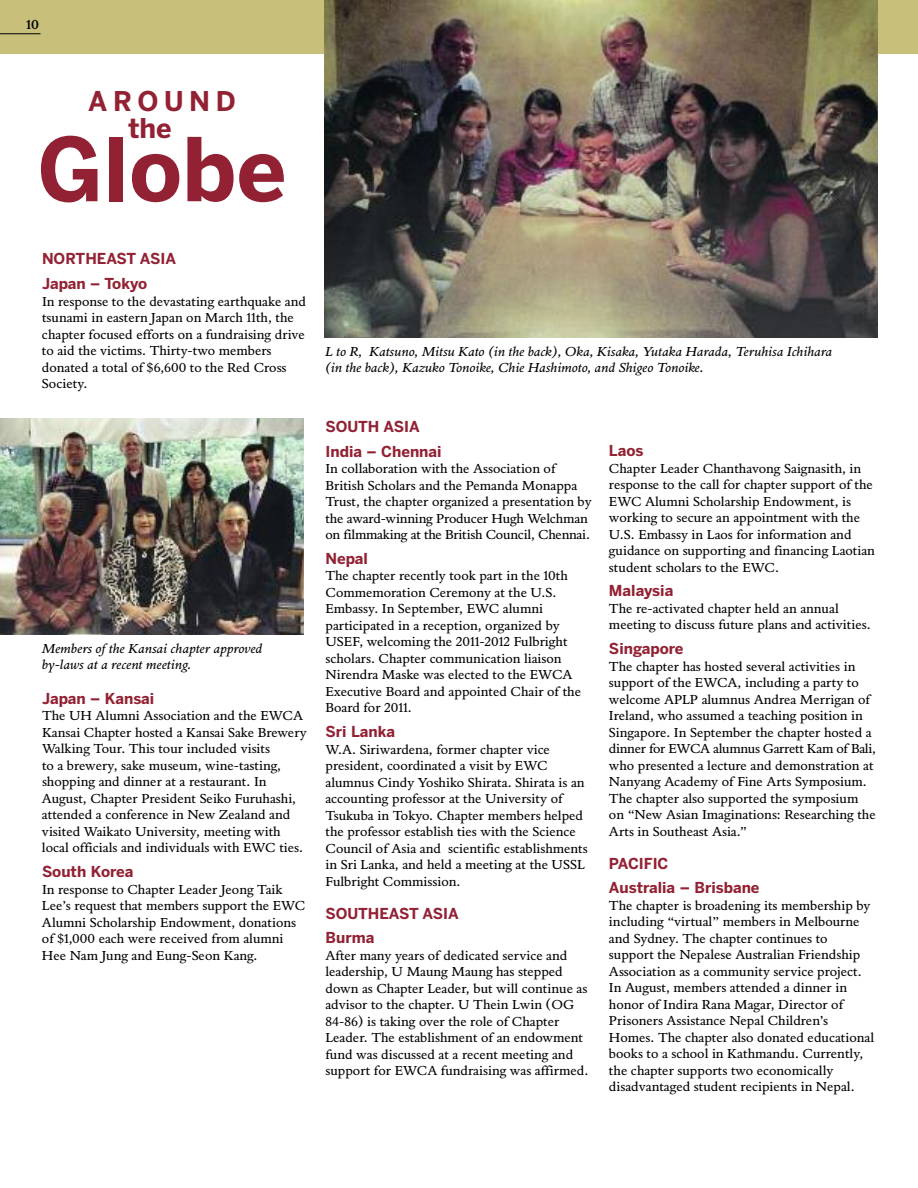
<style>
.page{position:relative;width:918px;height:1188px;background:#fff}
.page>*{position:absolute;margin:0;border:0;box-sizing:border-box;transform-origin:0 0}
.t1{font:700 87px "Benton Sans";color:#922133}
.t2{font:700 27px/27px "Benton Sans";letter-spacing:.205em;color:#922133}
.t3{font:700 15px/24.8px "Benton Sans";color:#922133}
.t4{font:13.5px/16.5px "Pietro Text";color:#000}
.t5{font:italic 13.5px/16.5px "Pietro Text";color:#000}
.t6{font:600 13.5px "Pietro Text";color:#000}
</style>
<div class="page">
<hr style="left:917px;top:506px;width:1px;height:682px;background:#eae2dd">
<div style="left:0;top:0;width:918px;height:54px;background:#c8bf7b"></div>
<hr style="left:0;top:33px;width:40px;height:1px;background:#000">
<img style="left:324px;top:0;width:554px;height:338px">
<hr style="left:917px;top:570px;width:1px;height:155px;background:#fff">
<img style="left:0;top:418px;width:304px;height:216px">
<p class="t6" style="left:26px;top:17px;width:14px">10</p>
<h2 class="t2" style="left:128px;top:90px;width:109px;text-indent:-40px">AROUND the</h2>
<h1 class="t1" style="left:37px;top:137px;width:251px">Globe</h1>
<p class="t3" style="left:42px;top:248px;width:136px">NORTHEAST ASIA<br>Japan – Tokyo</p>
<p class="t4" style="left:42px;top:293px;width:266px">In response to the devastating earthquake and tsunami in eastern Japan on March 11th, the chapter focused efforts on a fundraising drive to aid the victims. Thirty-two members donated a total of $6,600 to the Red Cross Society.</p>
<p class="t5" style="left:42px;top:640px;width:222px">Members of the Kansai chapter approved by-laws at a recent meeting.</p>
<p class="t3" style="left:42px;top:687px;width:114px">Japan – Kansai</p>
<p class="t4" style="left:42px;top:707px;width:266px">The UH Alumni Association and the EWCA Kansai Chapter hosted a Kansai Sake Brewery Walking Tour. This tour included visits<br>to a brewery, sake museum, wine-tasting, shopping and dinner at a restaurant. In August, Chapter President Seiko Furuhashi, attended a conference in New Zealand and visited Waikato University, meeting with local officials and individuals with EWC ties.</p>
<p class="t3" style="left:42px;top:861px;width:93px">South Korea</p>
<p class="t4" style="left:42px;top:881px;width:265px">In response to Chapter Leader Jeong Taik Lee’s request that members support the EWC Alumni Scholarship Endowment, donations of $1,000 each were received from alumni Hee Nam Jung and Eung-Seon Kang.</p>
<p class="t5" style="left:325px;top:343px;width:509px">L to R, Katsuno, Mitsu Kato (in the back), Oka, Kisaka, Yutaka Harada, Teruhisa Ichihara (in the back), Kazuko Tonoike, Chie Hashimoto, and Shigeo Tonoike.</p>
<p class="t3" style="left:325px;top:415px;width:118px">SOUTH ASIA<br>India – Chennai</p>
<p class="t4" style="left:325px;top:460px;width:268px">In collaboration with the Association of British Scholars and the Pemanda Monappa Trust, the chapter organized a presentation by the award-winning Producer Hugh Welchman on filmmaking at the British Council, Chennai.</p>
<p class="t3" style="left:325px;top:547px;width:44px">Nepal</p>
<p class="t4" style="left:325px;top:567px;width:257px">The chapter recently took part in the 10th Commemoration Ceremony at the U.S.<br>Embassy. In September, EWC alumni participated in a reception, organized by USEF, welcoming the 2011-2012 Fulbright scholars. Chapter communication liaison Nirendra Maske was elected to the EWCA Executive Board and appointed Chair of the Board for 2011.</p>
<p class="t3" style="left:325px;top:721px;width:71px">Sri Lanka</p>
<p class="t4" style="left:325px;top:741px;width:264px">W.A. Siriwardena, former chapter vice president, coordinated a visit by EWC alumnus Cindy Yoshiko Shirata. Shirata is an accounting professor at the University of Tsukuba in Tokyo. Chapter members helped the professor establish ties with the Science Council of Asia and scientific establishments in Sri Lanka, and held a meeting at the USSL Fulbright Commission.</p>
<p class="t3" style="left:325px;top:902px;width:135px">SOUTHEAST ASIA<br>Burma</p>
<p class="t4" style="left:325px;top:947px;width:264px">After many years of dedicated service and leadership, U Maung Maung has stepped down as Chapter Leader, but will continue as advisor to the chapter. U Thein Lwin (OG 84-86) is taking over the role of Chapter Leader. The establishment of an endowment fund was discussed at a recent meeting and support for EWCA fundraising was affirmed.</p>
<p class="t3" style="left:609px;top:440px;width:36px">Laos</p>
<p class="t4" style="left:609px;top:460px;width:268px">Chapter Leader Chanthavong Saignasith, in response to the call for chapter support of the EWC Alumni Scholarship Endowment, is working to secure an appointment with the U.S. Embassy in Laos for information and guidance on supporting and financing Laotian student scholars to the EWC.</p>
<p class="t3" style="left:609px;top:580px;width:66px">Malaysia</p>
<p class="t4" style="left:609px;top:600px;width:263px">The re-activated chapter held an annual meeting to discuss future plans and activities.</p>
<p class="t3" style="left:609px;top:638px;width:76px">Singapore</p>
<p class="t4" style="left:609px;top:658px;width:268px">The chapter has hosted several activities in support of the EWCA, including a party to welcome APLP alumnus Andrea Merrigan of Ireland, who assumed a teaching position in Singapore. In September the chapter hosted a dinner for EWCA alumnus Garrett Kam of Bali, who presented a lecture and demonstration at Nanyang Academy of Fine Arts Symposium.<br>The chapter also supported the symposium on “New Asian Imaginations: Researching the Arts in Southeast Asia.”</p>
<p class="t3" style="left:609px;top:852px;width:152px">PACIFIC<br>Australia – Brisbane</p>
<p class="t4" style="left:609px;top:897px;width:267px">The chapter is broadening its membership by including “virtual” members in Melbourne and Sydney. The chapter continues to support the Nepalese Australian Friendship Association as a community service project.<br>In August, members attended a dinner in honor of Indira Rana Magar, Director of Prisoners Assistance Nepal Children’s Homes. The chapter also donated educational books to a school in Kathmandu. Currently, the chapter supports two economically disadvantaged student recipients in Nepal.</p>
</div>
